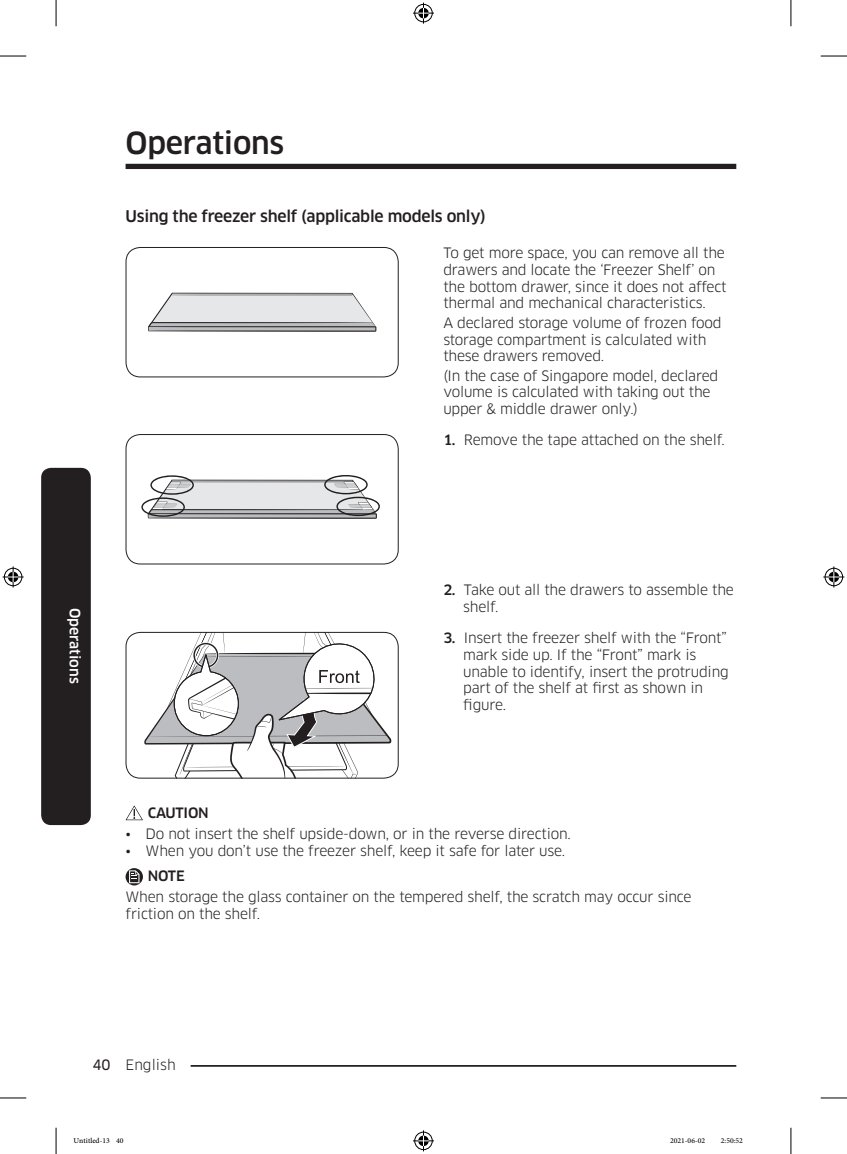
<style>
.page{position:relative;width:847px;height:1154px;background:#fff}
.page>*{position:absolute;margin:0;border:0;box-sizing:border-box;transform-origin:0 0}
.t1{font:500 29.75px "Samsung Clan Pro";letter-spacing:-.01em;color:#231f20}
.t2{font:500 15.75px "Samsung Clan Pro";letter-spacing:-.015em;color:#231f20}
.t3{font:14px/16.8px "Samsung Clan Pro";letter-spacing:-.015em;color:#231f20}
.t4{font:500 14px "Samsung Clan Pro";letter-spacing:-.015em;color:#231f20}
.t5{font:500 14px "Samsung Clan Pro";color:#fff}
.t6{font:10.5px "Adobe Arabic";color:#000}
.s1{font-weight:500}
.s2{font-family:"Samsung Clan Pro News"}
</style>
<div class="page">
<div style="left:125px;top:164px;width:611px;height:5px;background:#231f20"></div>
<hr style="left:125px;top:1065px;width:611px;height:2px;background:#231f20">
<div style="left:111px;top:1055px;width:79px;height:17px;background:#fff"></div>
<div style="left:41px;top:468px;width:50px;height:357px;background:#231f20;border-radius:10px"></div>
<svg style="left:148px;top:293px;width:228px;height:39px;background:#cccdce"></svg>
<div style="left:125px;top:247px;width:273px;height:130px;border:1px solid #231f20;border-radius:14px"></div>
<svg style="left:141px;top:475px;width:239px;height:44px"></svg>
<div style="left:125px;top:434px;width:273px;height:130px;border:1px solid #231f20;border-radius:14px"></div>
<svg style="left:132px;top:632px;width:259px;height:146px"></svg>
<div style="left:125px;top:632px;width:273px;height:146px;border:1px solid #231f20;border-radius:14px"></div>
<svg style="left:125px;top:805px;width:18px;height:15px"></svg>
<svg style="left:125px;top:868px;width:18px;height:17px"></svg>
<svg style="left:129px;top:870px;width:10px;height:13px"></svg>
<svg style="left:0;top:56px;width:26px;height:1px"></svg>
<svg style="left:820px;top:56px;width:26px;height:1px"></svg>
<svg style="left:0;top:1097px;width:26px;height:1px"></svg>
<svg style="left:820px;top:1097px;width:26px;height:1px"></svg>
<svg style="left:56px;top:0;width:1px;height:26px"></svg>
<svg style="left:56px;top:1128px;width:1px;height:26px"></svg>
<svg style="left:790px;top:0;width:1px;height:26px"></svg>
<svg style="left:790px;top:1128px;width:1px;height:26px"></svg>
<svg style="left:413px;top:3px;width:21px;height:21px"></svg>
<svg style="left:413px;top:1130px;width:21px;height:21px"></svg>
<svg style="left:3px;top:566px;width:21px;height:21px"></svg>
<svg style="left:823px;top:566px;width:21px;height:21px"></svg>
<h1 class="t1" style="left:125px;top:125px;width:160px">Operations</h1>
<p class="t2" style="left:125px;top:207px;width:361px">Using the freezer shelf (applicable models only)</p>
<p class="t3" style="left:443px;top:244px;width:284px">To get more space, you can remove all the drawers and locate the ‘Freezer Shelf’ on the bottom drawer, since it does not affect thermal and mechanical characteristics.</p>
<p class="t3" style="left:443px;top:314px;width:279px">A declared storage volume of frozen food storage compartment is calculated with these drawers removed.</p>
<p class="t3" style="left:443px;top:367px;width:276px">(In the case of Singapore model, declared volume is calculated with taking out the upper &amp; middle drawer only.)</p>
<p class="t3" style="left:443px;top:431px;width:283px"><span class="s1">1.</span> Remove the tape attached on the shelf.</p>
<p class="t5" style="left:83px;top:608px;width:77px;rotate:90deg">Operations</p>
<p class="t3" style="left:463px;top:582px;width:272px;text-indent:-20px"><span class="s1">2.</span> Take out all the drawers to assemble the shelf.</p>
<p class="t3" style="left:463px;top:629px;width:267px;text-indent:-20px"><span class="s1">3.</span> Insert the freezer shelf with the “Front” mark side up. If the “Front” mark is unable to identify, insert the protruding part of the shelf at first as shown in figure.</p>
<p class="t4" style="left:148px;top:804px;width:63px">CAUTION</p>
<p class="t3" style="left:125px;top:826px;width:446px">• Do not insert the shelf upside-down, or in the reverse direction.</p>
<p class="t3" style="left:125px;top:843px;width:441px">• When you don’t use the freezer shelf, keep it safe for later use.</p>
<p class="t4" style="left:148px;top:867px;width:39px">NOTE</p>
<p class="t3" style="left:125px;top:889px;width:567px">When storage the glass container on the tempered shelf, the scratch may occur since friction on the shelf.</p>
<p class="t3" style="left:92px;top:1056px;width:85px"><span class="s2">40</span> English</p>
<p class="t6" style="left:74px;top:1133px;width:51px">Untitled-13 40</p>
<p class="t6" style="left:669px;top:1133px;width:37px">2021-06-02</p>
<p class="t6" style="left:720px;top:1133px;width:24px">2:50:52</p>
</div>
